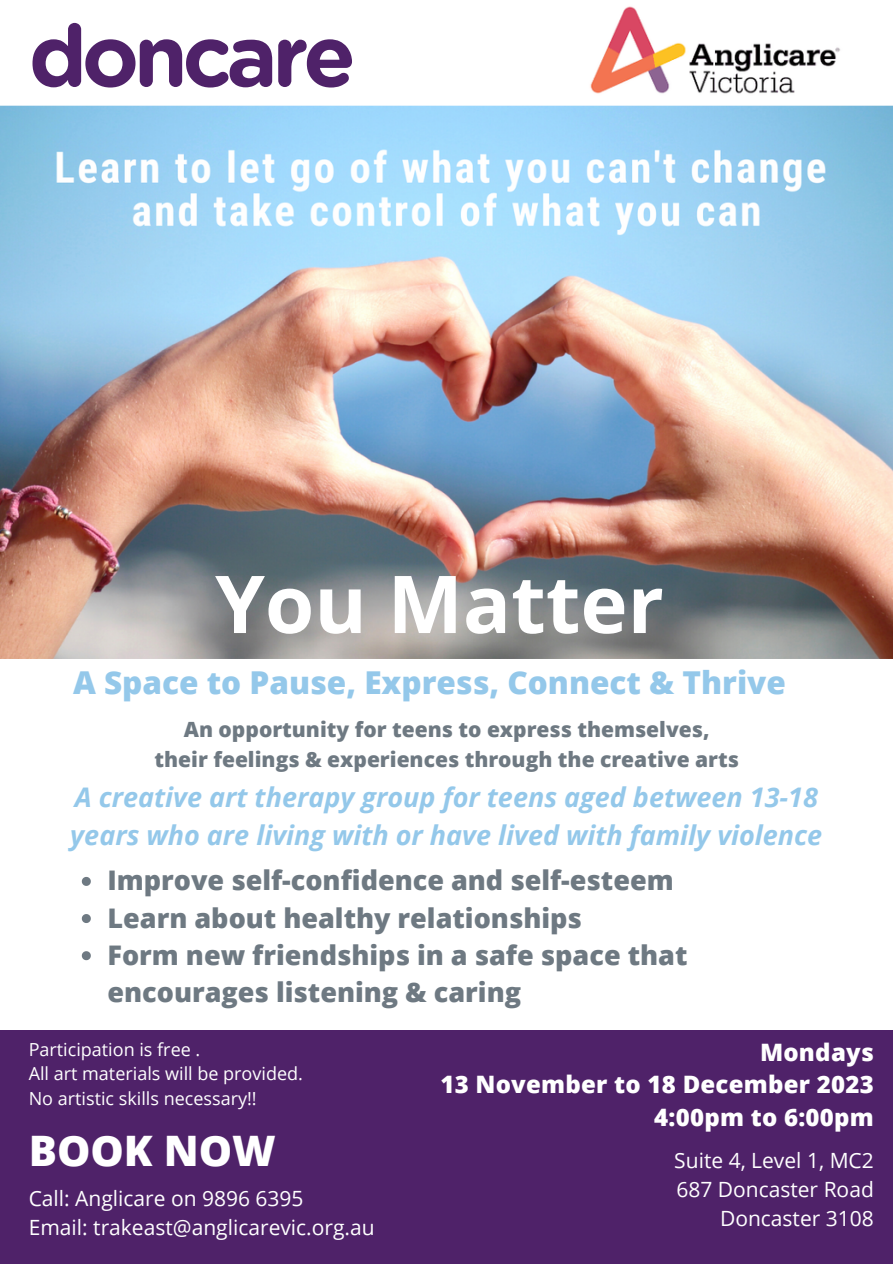
<style>
.page{position:relative;width:893px;height:1264px;background:#fff}
.page>*{position:absolute;margin:0;border:0;box-sizing:border-box;transform-origin:0 0}
.t1{font:700 86.4px "Gotham Rounded";letter-spacing:-.06em;color:#4f2269}
.t2{font:700 79.8px "Open Sans";color:#fff}
.t3{font:800 42px "Open Sans";color:#fff}
.t4{font:800 31.5px "Open Sans";color:#94c8ea}
.t5{font:800 27px/37.2px "Open Sans";color:#6e7982}
.t6{font:italic 700 27px/37.2px "Open Sans";color:#94c8ea}
.t7{font:800 24px "Open Sans";letter-spacing:.01em;color:#fff}
.t8{font:21px "Open Sans";color:#fff}
.t9{font:800 21px "Open Sans";color:#6e7982}
.t10{font:18px "Open Sans";color:#fff}
</style>
<div class="page">
<div style="left:0;top:1030px;width:892px;height:233px;background:#4f2269"></div>
<img style="left:590px;top:6px;width:250px;height:88px">
<img style="left:0;top:106px;width:892px;height:553px">
<svg style="left:82px;top:876px;width:9px;height:9px"></svg>
<svg style="left:82px;top:914px;width:9px;height:9px"></svg>
<svg style="left:82px;top:951px;width:9px;height:9px"></svg>
<p class="t1" style="left:29px;top:17px;width:329px">doncare</p>
<p class="t2" style="left:215px;top:548px;width:450px">You Matter</p>
<p class="t4" style="left:73px;top:660px;width:714px">A Space to Pause, Express, Connect &amp; Thrive</p>
<p class="t9" style="left:184px;top:714px;width:527px">An opportunity for teens to express themselves,</p>
<p class="t9" style="left:154px;top:744px;width:586px">their feelings &amp; experiences through the creative arts</p>
<p class="t6" style="left:70px;top:778px;width:753px">A creative art therapy group for teens aged between 13-18 years who are living with or have lived with family violence</p>
<p class="t5" style="left:107px;top:861px;width:567px">Improve self-confidence and self-esteem</p>
<p class="t5" style="left:107px;top:898px;width:476px">Learn about healthy relationships</p>
<p class="t5" style="left:107px;top:935px;width:581px">Form new friendships in a safe space that encourages listening &amp; caring</p>
<p class="t7" style="left:760px;top:1034px;width:115px">Mondays</p>
<p class="t7" style="left:440px;top:1067px;width:435px">13 November to 18 December 2023</p>
<p class="t7" style="left:654px;top:1100px;width:221px">4:00pm to 6:00pm</p>
<p class="t8" style="left:674px;top:1145px;width:201px">Suite 4, Level 1, MC2</p>
<p class="t8" style="left:676px;top:1174px;width:199px">687 Doncaster Road</p>
<p class="t8" style="left:720px;top:1203px;width:155px">Doncaster 3108</p>
<p class="t10" style="left:29px;top:1036px;width:173px">Participation is free .</p>
<p class="t10" style="left:29px;top:1061px;width:276px">All art materials will be provided.</p>
<p class="t10" style="left:29px;top:1085px;width:229px">No artistic skills necessary!!</p>
<p class="t3" style="left:29px;top:1121px;width:249px">BOOK NOW</p>
<p class="t8" style="left:29px;top:1183px;width:276px">Call: Anglicare on 9896 6395</p>
<p class="t8" style="left:29px;top:1212px;width:347px">Email: trakeast@anglicarevic.org.au</p>
</div>
